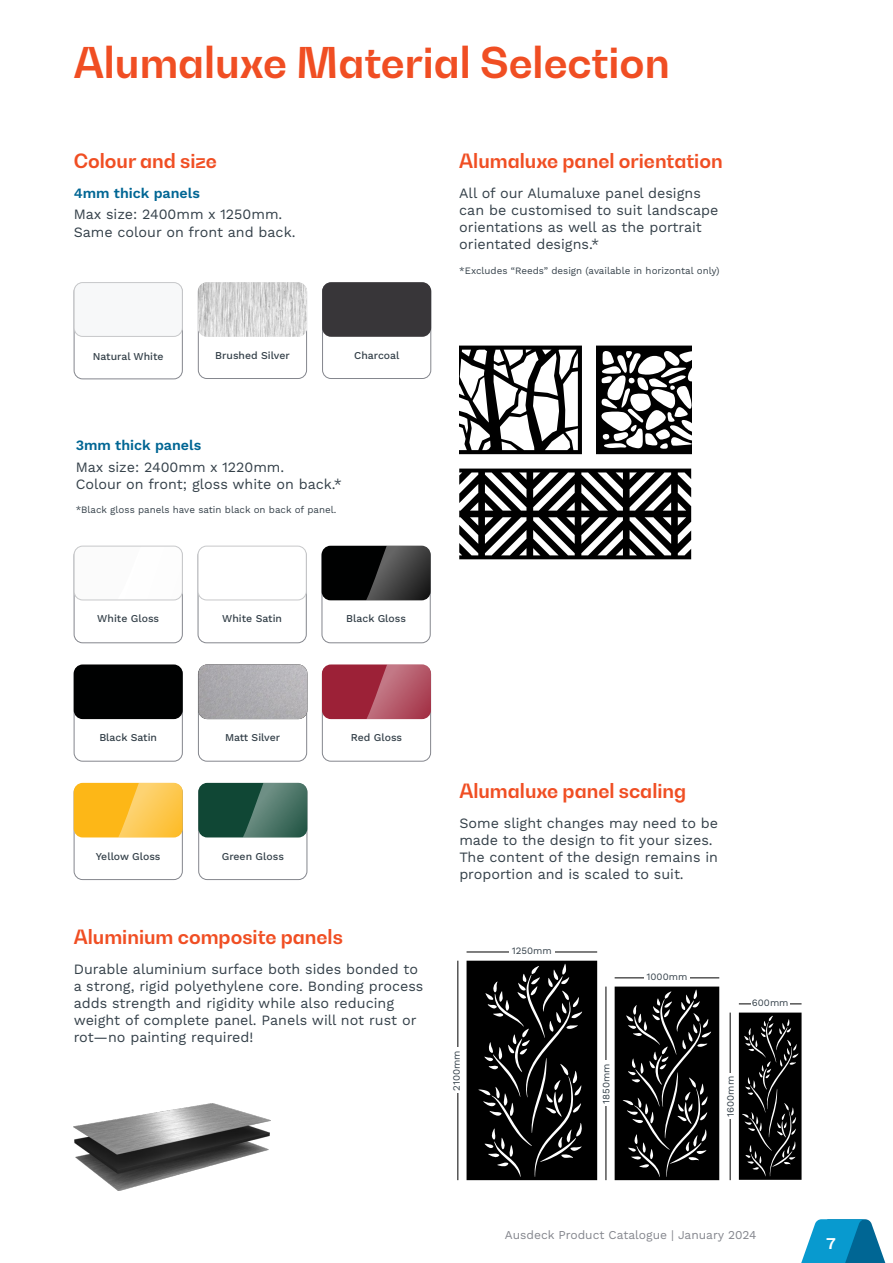
<style>
.page{position:relative;width:893px;height:1263px;background:#fff}
.page>*{position:absolute;margin:0;border:0;box-sizing:border-box;transform-origin:0 0}
.t1{font:700 42px "Bw Gradual";color:#f04e23}
.t2{font:700 19.5px "Bw Gradual";color:#f04e23}
.t3{font:16.5px "Work Sans";color:#fff}
.t4{font:14.25px/17.1px "Work Sans";color:#344049}
.t5{font:14.25px "Work Sans";color:#006694}
.t6{font:12px "Work Sans";color:#84868d}
.t7{font:10.5px "Work Sans";color:#344049}
.t8{font:9.75px "Work Sans";color:#344049}
</style>
<div class="page">
<div style="left:74px;top:547px;width:109px;height:96px;border:1px solid #84868d;border-radius:9px"></div>
<div style="left:74px;top:546px;width:108px;height:54px;background:#fbfbfb;border-radius:9px"></div>
<svg style="left:177px;top:546px;width:6px;height:54px"></svg>
<div style="left:74px;top:546px;width:109px;height:54px;border:1px solid #c7c8ca;border-radius:9px"></div>
<div style="left:74px;top:283px;width:109px;height:96px;border:1px solid #84868d;border-radius:9px"></div>
<div style="left:74px;top:283px;width:108px;height:53px;background:#f7f8f9;border-radius:9px"></div>
<div style="left:74px;top:282px;width:109px;height:55px;border:1px solid #c7c8ca;border-radius:9px"></div>
<svg style="left:459px;top:346px;width:123px;height:108px"></svg>
<svg style="left:596px;top:346px;width:95px;height:108px"></svg>
<svg style="left:459px;top:469px;width:232px;height:90px"></svg>
<svg style="left:467px;top:961px;width:130px;height:219px;background:#191919"></svg>
<hr style="left:457px;top:961px;width:1px;height:219px;background:#000">
<hr style="left:467px;top:951px;width:130px;height:1px;background:#000">
<div style="left:451px;top:1048px;width:10px;height:45px;background:#fff"></div>
<div style="left:509px;top:945px;width:45px;height:11px;background:#fff"></div>
<svg style="left:739px;top:1012px;width:62px;height:168px;background:#191919"></svg>
<hr style="left:730px;top:1012px;width:1px;height:168px;background:#000">
<hr style="left:739px;top:1003px;width:62px;height:1px;background:#000">
<div style="left:725px;top:1074px;width:10px;height:45px;background:#fff"></div>
<div style="left:751px;top:997px;width:39px;height:10px;background:#fff"></div>
<hr style="left:606px;top:986px;width:1px;height:194px;background:#000">
<div style="left:600px;top:1061px;width:16px;height:45px;background:#fff"></div>
<hr style="left:615px;top:977px;width:104px;height:1px;background:#000">
<div style="left:644px;top:971px;width:45px;height:13px;background:#fff"></div>
<svg style="left:615px;top:986px;width:104px;height:194px;background:#1c1c1c"></svg>
<img style="left:74px;top:1103px;width:196px;height:88px">
<div style="left:198px;top:283px;width:109px;height:96px;border:1px solid #84868d;border-radius:9px"></div>
<img style="left:198px;top:282px;width:109px;height:55px">
<div style="left:322px;top:283px;width:109px;height:96px;border:1px solid #84868d;border-radius:9px"></div>
<div style="left:322px;top:282px;width:109px;height:55px;background:#383639;border-radius:9px"></div>
<div style="left:198px;top:547px;width:109px;height:96px;border:1px solid #84868d;border-radius:9px"></div>
<div style="left:198px;top:546px;width:108px;height:54px;background:#fff;border-radius:9px"></div>
<div style="left:198px;top:546px;width:109px;height:54px;border:1px solid #c7c8ca;border-radius:9px"></div>
<div style="left:322px;top:547px;width:109px;height:96px;border:1px solid #84868d;border-radius:9px"></div>
<div style="left:322px;top:546px;width:109px;height:54px;background:#000101;border-radius:9px"></div>
<svg style="left:366px;top:546px;width:65px;height:54px"></svg>
<div style="left:74px;top:665px;width:109px;height:96px;border:1px solid #84868d;border-radius:9px"></div>
<div style="left:198px;top:665px;width:109px;height:96px;border:1px solid #84868d;border-radius:9px"></div>
<div style="left:322px;top:665px;width:109px;height:96px;border:1px solid #84868d;border-radius:9px"></div>
<div style="left:74px;top:664px;width:109px;height:55px;background:#000101;border-radius:9px"></div>
<img style="left:198px;top:664px;width:109px;height:55px">
<div style="left:322px;top:664px;width:109px;height:55px;background:#9c2137;border-radius:9px"></div>
<svg style="left:350px;top:664px;width:81px;height:55px"></svg>
<div style="left:74px;top:784px;width:109px;height:96px;border:1px solid #84868d;border-radius:9px"></div>
<div style="left:198px;top:784px;width:109px;height:96px;border:1px solid #84868d;border-radius:9px"></div>
<div style="left:74px;top:783px;width:109px;height:54px;background:#fdb717;border-radius:9px"></div>
<svg style="left:118px;top:783px;width:65px;height:54px"></svg>
<div style="left:198px;top:783px;width:109px;height:54px;background:#104735;border-radius:9px"></div>
<svg style="left:243px;top:783px;width:64px;height:54px"></svg>
<svg style="left:801px;top:1219px;width:85px;height:44px"></svg>
<h1 class="t1" style="left:74px;top:35px;width:598px">Alumaluxe Material Selection</h1>
<h2 class="t2" style="left:74px;top:148px;width:145px">Colour and size</h2>
<p class="t5" style="left:74px;top:182px;width:128px">4mm thick panels</p>
<p class="t4" style="left:74px;top:207px;width:223px">Max size: 2400mm x 1250mm.<br>Same colour on front and back.</p>
<p class="t7" style="left:93px;top:348px;width:72px">Natural White</p>
<p class="t7" style="left:215px;top:348px;width:76px">Brushed Silver</p>
<p class="t7" style="left:354px;top:348px;width:47px">Charcoal</p>
<p class="t5" style="left:76px;top:434px;width:127px">3mm thick panels</p>
<p class="t4" style="left:76px;top:459px;width:268px">Max size: 2400mm x 1220mm.<br>Colour on front; gloss white on back.*</p>
<p class="t8" style="left:76px;top:504px;width:262px">*Black gloss panels have satin black on back of panel.</p>
<p class="t7" style="left:97px;top:611px;width:63px">White Gloss</p>
<p class="t7" style="left:222px;top:611px;width:61px">White Satin</p>
<p class="t7" style="left:346px;top:611px;width:61px">Black Gloss</p>
<h2 class="t2" style="left:459px;top:148px;width:265px">Alumaluxe panel orientation</h2>
<p class="t4" style="left:459px;top:185px;width:261px">All of our Alumaluxe panel designs can be customised to suit landscape orientations as well as the portrait orientated designs.*</p>
<p class="t8" style="left:459px;top:265px;width:262px">*Excludes “Reeds” design (available in horizontal only)</p>
<p class="t7" style="left:99px;top:729px;width:59px">Black Satin</p>
<p class="t7" style="left:225px;top:729px;width:57px">Matt Silver</p>
<p class="t7" style="left:351px;top:729px;width:53px">Red Gloss</p>
<p class="t7" style="left:96px;top:848px;width:66px">Yellow Gloss</p>
<p class="t7" style="left:222px;top:848px;width:64px">Green Gloss</p>
<h2 class="t2" style="left:74px;top:924px;width:271px">Aluminium composite panels</h2>
<p class="t4" style="left:74px;top:961px;width:351px">Durable aluminium surface both sides bonded to a strong, rigid polyethylene core. Bonding process adds strength and rigidity while also reducing weight of complete panel. Panels will not rust or rot—no painting required!</p>
<h2 class="t2" style="left:459px;top:778px;width:228px">Alumaluxe panel scaling</h2>
<p class="t4" style="left:459px;top:815px;width:260px">Some slight changes may need to be made to the design to fit your sizes.<br>The content of the design remains in proportion and is scaled to suit.</p>
<p class="t8" style="left:451px;top:1090px;width:42px;rotate:-90deg">2100mm</p>
<p class="t8" style="left:512px;top:945px;width:41px">1250mm</p>
<p class="t8" style="left:600px;top:1103px;width:42px;rotate:-90deg">1850mm</p>
<p class="t8" style="left:647px;top:971px;width:42px">1000mm</p>
<p class="t8" style="left:752px;top:997px;width:38px">600mm</p>
<p class="t8" style="left:725px;top:1117px;width:42px;rotate:-90deg">1600mm</p>
<p class="t6" style="left:505px;top:1228px;width:253px">Ausdeck Product Catalogue | January 2024</p>
<p class="t3" style="left:826px;top:1230px;width:11px">7</p>
</div>
